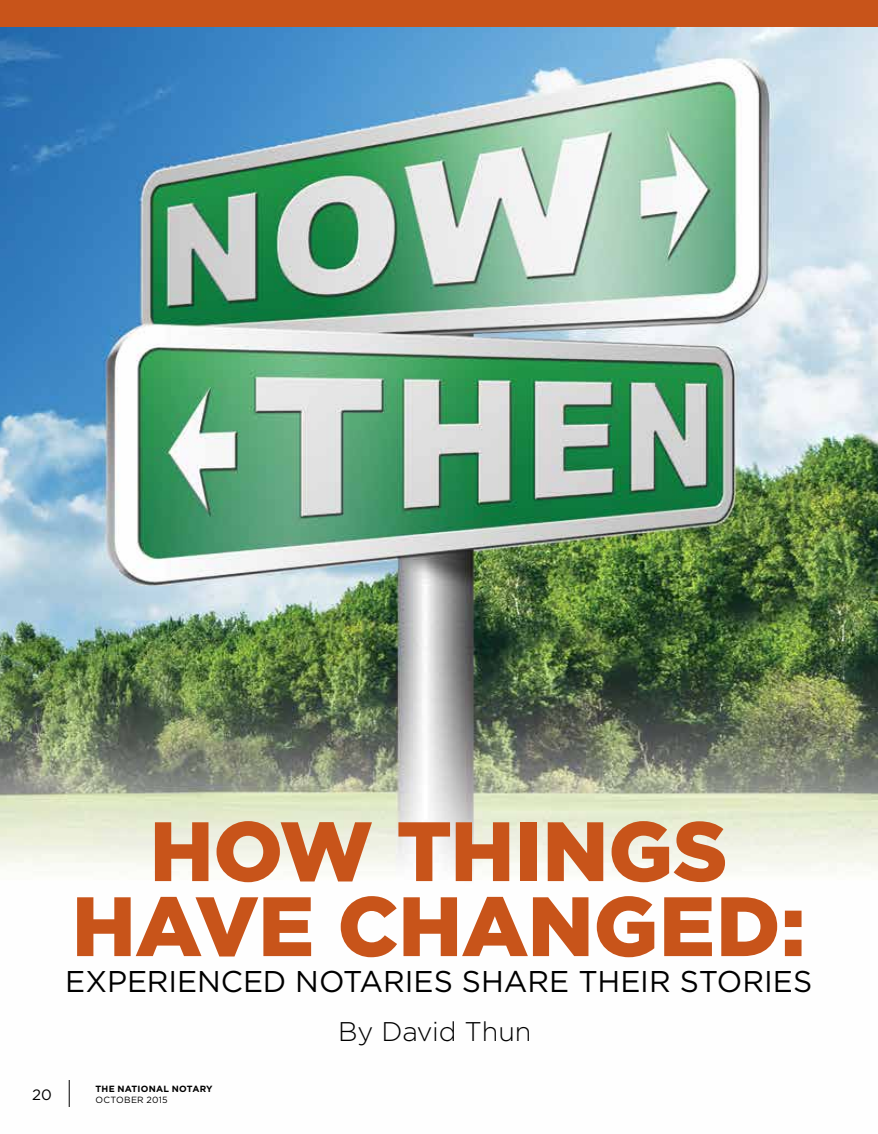
<style>
.page{position:relative;width:878px;height:1134px;background:#fff}
.page>*{position:absolute;margin:0;border:0;box-sizing:border-box;transform-origin:0 0}
.t1{font:900 84px/75px "Gotham";letter-spacing:-.005em;color:#c8541a;text-align:center}
.t2{font:30px "Gotham";color:#000}
.t3{font:300 27px "Gotham";letter-spacing:-.01em;color:#000}
.t4{font:15px "Gotham";color:#000}
.t5{font:700 9px "Gotham";letter-spacing:.025em;color:#000}
.t6{font:9px "Gotham";letter-spacing:.03em;color:#000}
</style>
<div class="page">
<img style="left:0;top:27px;width:878px;height:1080px">
<div style="left:0;top:0;width:878px;height:27px;background:#c8541a"></div>
<svg style="left:69px;top:1080px;width:1px;height:27px"></svg>
<p class="t4" style="left:32px;top:1086px;width:21px">20</p>
<h1 class="t1" style="left:72px;top:812px;width:735px">HOW THINGS<br>HAVE CHANGED:</h1>
<p class="t2" style="left:65px;top:965px;width:748px">EXPERIENCED NOTARIES SHARE THEIR STORIES</p>
<p class="t5" style="left:95px;top:1083px;width:119px">THE NATIONAL NOTARY</p>
<p class="t6" style="left:95px;top:1094px;width:74px">OCTOBER 2015</p>
<p class="t3" style="left:338px;top:1016px;width:194px">By David Thun</p>
</div>
